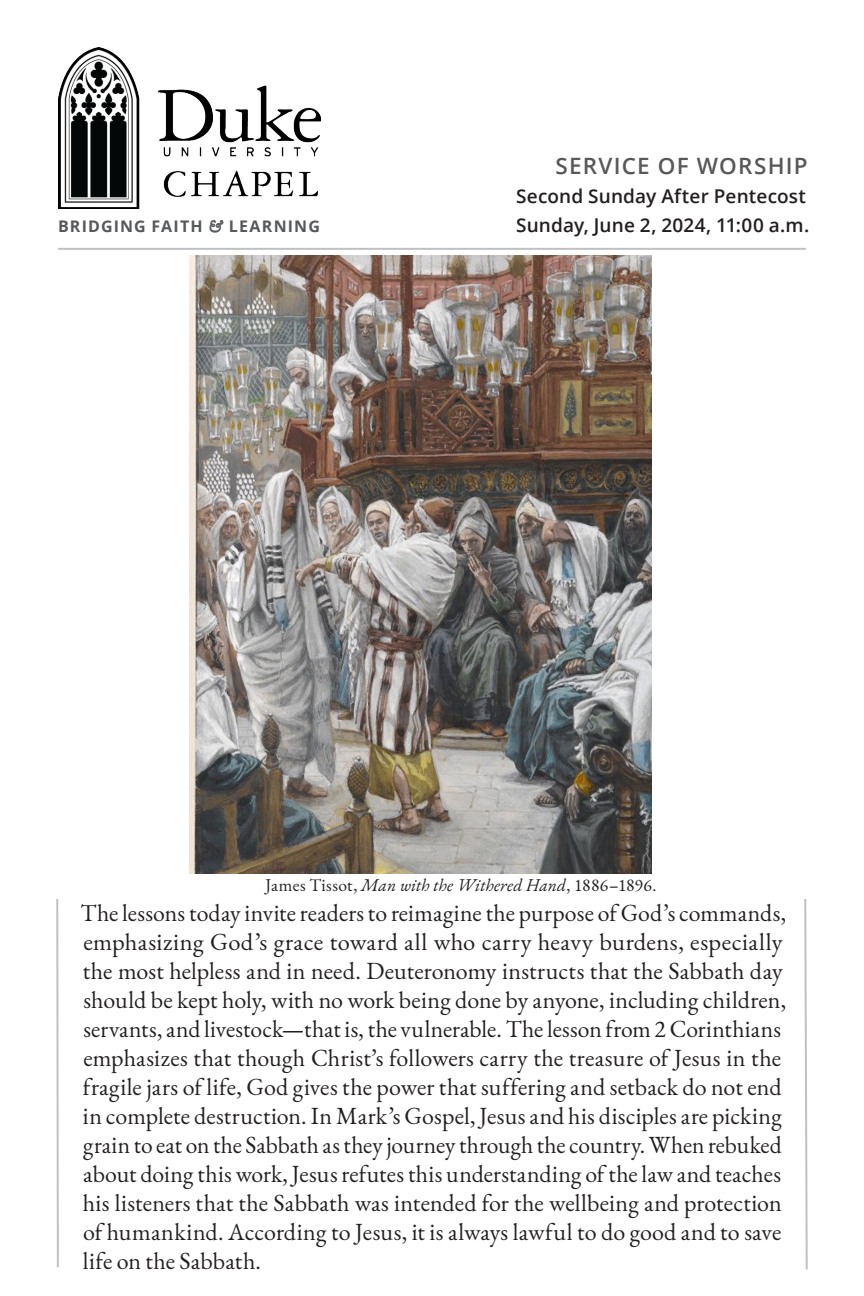
<style>
.page{position:relative;width:864px;height:1296px;background:#fff}
.page>*{position:absolute;margin:0;border:0;box-sizing:border-box;transform-origin:0 0}
.Body_-_Cover_Quote{font:24px/29px "EB Garamond";letter-spacing:.005em;color:#231f20}
.Headers{font:600 22.4px "Open Sans";letter-spacing:.05em;color:#57585a}
.Headers-2{font:600 19px "Open Sans";letter-spacing:.01em;color:#231f20}
.Attributions_and_Tunes{font:17.6px "EB Garamond";letter-spacing:.02em;color:#231f20}
.t1{font:700 16px "Open Sans";letter-spacing:.07em;color:#57585a}
.s1{font-family:"EB Garamond";font-weight:400;font-style:italic;color:#808285}
.s2{font-style:italic}
</style>
<div class="page">
<img style="left:58px;top:48px;width:263px;height:160px">
<hr style="left:58px;top:248px;width:748px;height:2px;background:#808285">
<svg style="left:56px;top:899px;width:3px;height:369px"></svg>
<svg style="left:804px;top:899px;width:4px;height:371px"></svg>
<img style="left:189px;top:255px;width:463px;height:618px">
<p class="t1" style="left:58px;top:215px;width:263px">BRIDGING FAITH <span class="s1">&amp;</span> LEARNING</p>
<h1 class="Headers" style="left:556px;top:151px;width:253px">SERVICE OF WORSHIP</h1>
<h1 class="Headers-2" style="left:516px;top:183px;width:292px">Second Sunday After Pentecost</h1>
<h1 class="Headers-2" style="left:516px;top:212px;width:295px">Sunday, June 2, 2024, 11:00 a.m.</h1>
<p class="Attributions_and_Tunes" style="left:265px;top:873px;width:393px">James Tissot, <span class="s2">Man with the Withered Hand</span>, 1886–1896.</p>
<p class="Body_-_Cover_Quote" style="left:81px;top:899px;width:707px">The lessons today invite readers to reimagine the purpose of God’s commands, emphasizing God’s grace toward all who carry heavy burdens, especially the most helpless and in need. Deuteronomy instructs that the Sabbath day should be kept holy, with no work being done by anyone, including children, servants, and livestock—that is, the vulnerable. The lesson from 2 Corinthians emphasizes that though Christ’s followers carry the treasure of Jesus in the fragile jars of life, God gives the power that suffering and setback do not end in complete destruction. In Mark’s Gospel, Jesus and his disciples are picking grain to eat on the Sabbath as they journey through the country. When rebuked about doing this work, Jesus refutes this understanding of the law and teaches his listeners that the Sabbath was intended for the wellbeing and protection of humankind. According to Jesus, it is always lawful to do good and to save life on the Sabbath.</p>
</div>
